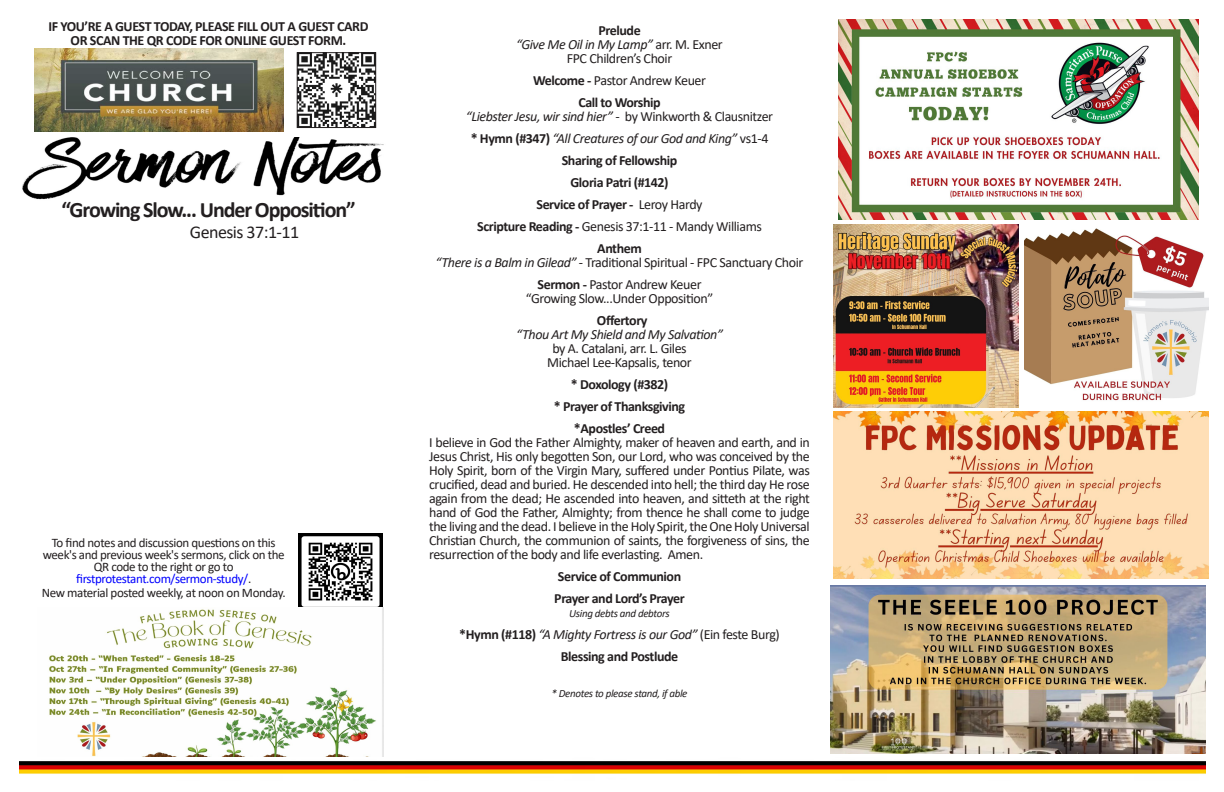
<style>
.page{position:relative;width:1224px;height:792px;background:#fff}
.page>*{position:absolute;margin:0;border:0;box-sizing:border-box;transform-origin:0 0}
.t1{font:700 22px "Calibri";letter-spacing:-.05em;color:#231f20}
.t2{font:18px "Calibri";letter-spacing:-.03em;color:#231f20}
.t3{font:14px/14px "Calibri";letter-spacing:-.03em;color:#231f20;text-align:justify}
.t4{font:700 14px "Calibri";letter-spacing:-.03em;color:#231f20}
.t5{font:italic 14px "Calibri";letter-spacing:-.03em;color:#231f20}
.t6{font:13px/12px "Calibri";letter-spacing:-.03em;color:#231f20;text-align:center}
.t7{font:13px "Calibri";letter-spacing:-.03em;color:#00f}
.t8{font:italic 11px "Calibri";letter-spacing:-.03em;color:#231f20}
.s1{color:#231f20}
.s2{font-style:normal}
.s3{font-weight:700}
.s4{font-weight:700;font-style:normal}
.s5{font-weight:400}
.s6{font-style:italic}
</style>
<div class="page">
<img style="left:34px;top:49px;width:249px;height:82px">
<img style="left:22px;top:138px;width:362px;height:62px">
<img style="left:299px;top:54px;width:75px;height:72px">
<div style="left:297px;top:52px;width:79px;height:76px;border:1px solid #231f20"></div>
<img style="left:299px;top:533px;width:83px;height:74px">
<img style="left:838px;top:19px;width:360px;height:201px">
<img style="left:1025px;top:228px;width:183px;height:173px">
<img style="left:834px;top:224px;width:184px;height:183px">
<img style="left:833px;top:412px;width:375px;height:167px">
<img style="left:49px;top:608px;width:334px;height:149px">
<img style="left:19px;top:761px;width:1187px;height:13px">
<img style="left:831px;top:585px;width:375px;height:169px">
<p class="t4" style="left:48px;top:17px;width:322px">IF YOU’RE A GUEST TODAY, PLEASE FILL OUT A GUEST CARD</p>
<p class="t4" style="left:71px;top:31px;width:277px">OR SCAN THE QR CODE FOR ONLINE GUEST FORM.</p>
<p class="t1" style="left:62px;top:195px;width:296px">“Growing Slow... Under Opposition”</p>
<p class="t2" style="left:190px;top:220px;width:111px">Genesis 37:1-11</p>
<p class="t6" style="left:43px;top:536px;width:243px">To find notes and discussion questions on this week's and previous week's sermons, click on the<br>QR code to the right or go to</p>
<p class="t7" style="left:76px;top:570px;width:177px">firstprotestant.com/sermon-study/<span class="s1">.</span></p>
<p class="t6" style="left:42px;top:586px;width:245px">New material posted weekly, at noon on Monday.</p>
<p class="t4" style="left:598px;top:21px;width:44px">Prelude</p>
<p class="t5" style="left:516px;top:35px;width:208px">“Give Me Oil in My Lamp” <span class="s2">arr. M. Exner</span></p>
<p class="t3" style="left:567px;top:51px;width:107px">FPC Children’s Choir</p>
<p class="t3" style="left:533px;top:73px;width:174px"><span class="s3">Welcome -</span> Pastor Andrew Keuer</p>
<p class="t4" style="left:578px;top:93px;width:84px">Call to Worship</p>
<p class="t5" style="left:466px;top:107px;width:309px">“Liebster Jesu, wir sind hier” - <span class="s2">by Winkworth &amp; Clausnitzer</span></p>
<p class="t5" style="left:471px;top:129px;width:299px"><span class="s4">* Hymn (#347)</span> “All Creatures of our God and King” <span class="s2">vs1-4</span></p>
<p class="t4" style="left:562px;top:151px;width:117px">Sharing of Fellowship</p>
<p class="t4" style="left:570px;top:173px;width:100px">Gloria Patri (#142)</p>
<p class="t4" style="left:536px;top:195px;width:168px">Service of Prayer - <span class="s5">Leroy Hardy</span></p>
<p class="t3" style="left:477px;top:219px;width:286px"><span class="s3">Scripture Reading -</span> Genesis 37:1-11 - Mandy Williams</p>
<p class="t4" style="left:597px;top:239px;width:46px">Anthem</p>
<p class="t3" style="left:435px;top:255px;width:370px"><span class="s6">“There is a Balm in Gilead”</span> - Traditional Spiritual - FPC Sanctuary Choir</p>
<p class="t3" style="left:538px;top:277px;width:166px"><span class="s3">Sermon -</span> Pastor Andrew Keuer</p>
<p class="t3" style="left:526px;top:291px;width:189px">“Growing Slow...Under Opposition”</p>
<p class="t4" style="left:597px;top:311px;width:52px">Offertory</p>
<p class="t5" style="left:516px;top:325px;width:208px">“Thou Art My Shield and My Salvation”</p>
<p class="t3" style="left:552px;top:341px;width:136px">by A. Catalani, arr. L. Giles</p>
<p class="t3" style="left:547px;top:355px;width:146px">Michael Lee-Kapsalis, tenor</p>
<p class="t4" style="left:571px;top:375px;width:99px">* Doxology (#382)</p>
<p class="t4" style="left:554px;top:397px;width:133px">* Prayer of Thanksgiving</p>
<p class="t4" style="left:574px;top:419px;width:93px">*Apostles’ Creed</p>
<p class="t3" style="left:429px;top:435px;width:382px">I believe in God the Father Almighty, maker of heaven and earth, and in Jesus Christ, His only begotten Son, our Lord, who was conceived by the Holy Spirit, born of the Virgin Mary, suffered under Pontius Pilate, was crucified, dead and buried. He descended into hell; the third day He rose again from the dead; He ascended into heaven, and sitteth at the right hand of God the Father, Almighty; from thence he shall come to judge the living and the dead. I believe in the Holy Spirit, the One Holy Universal Christian Church, the communion of saints, the forgiveness of sins, the resurrection of the body and life everlasting. Amen.</p>
<p class="t4" style="left:558px;top:567px;width:125px">Service of Communion</p>
<p class="t4" style="left:554px;top:589px;width:132px">Prayer and Lord’s Prayer</p>
<p class="t8" style="left:569px;top:606px;width:102px">Using debts and debtors</p>
<p class="t5" style="left:459px;top:625px;width:322px"><span class="s4">*Hymn (#118)</span> “A Mighty Fortress is our God” <span class="s2">(Ein feste Burg)</span></p>
<p class="t4" style="left:561px;top:647px;width:119px">Blessing and Postlude</p>
<p class="t8" style="left:551px;top:686px;width:138px">* Denotes to please stand, if able</p>
</div>
